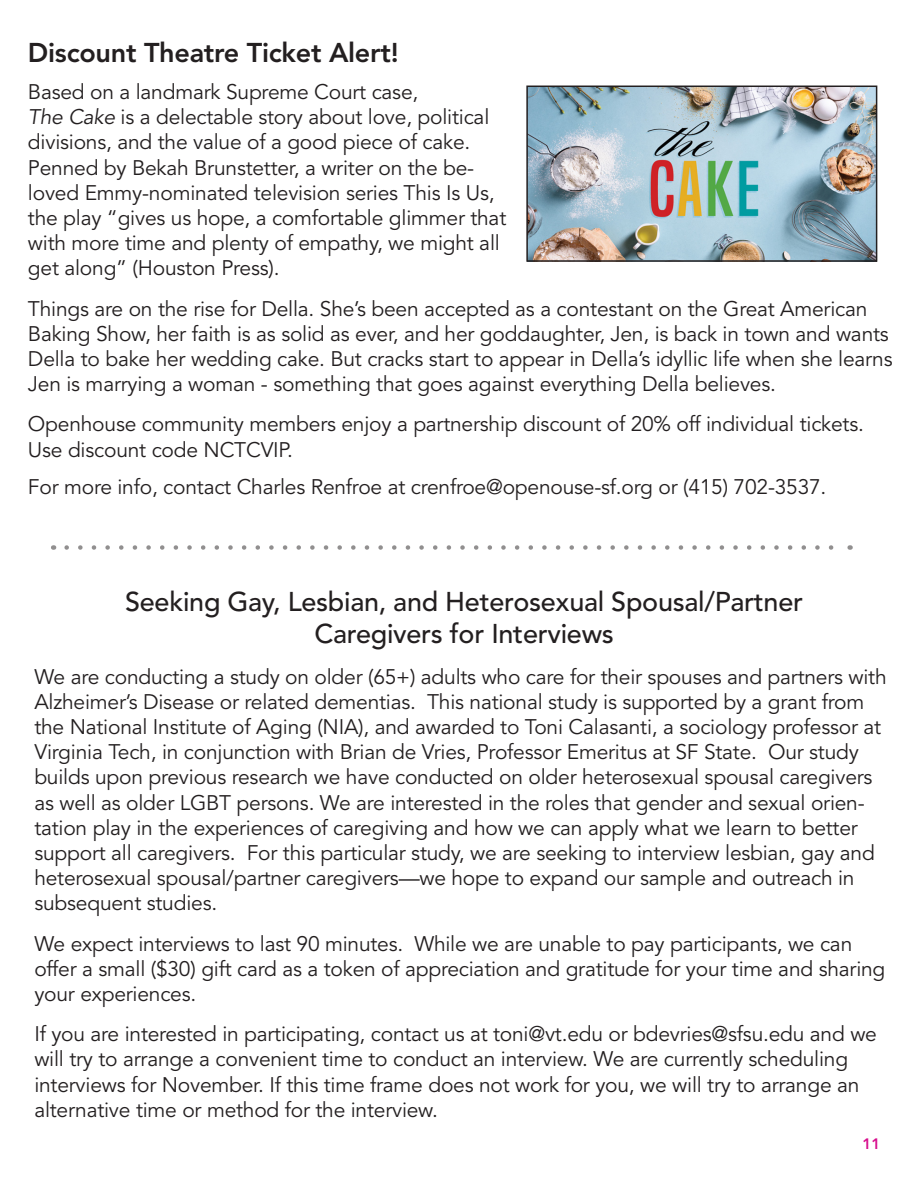
<style>
.page{position:relative;width:918px;height:1188px;background:#fff}
.page>*{position:absolute;margin:0;border:0;box-sizing:border-box;transform-origin:0 0}
.t1{font:500 27px "Avenir";letter-spacing:-.01em;color:#231f20}
.t2{font:800 27px "Avenir";letter-spacing:-.01em;color:#231f20}
.t3{font:21px/25.2px "Avenir";letter-spacing:-.01em;color:#231f20}
.t4{font:800 15px "Avenir";color:#d70c8c}
.s1{font-style:italic}
</style>
<div class="page">
<svg style="left:67px;top:545px;width:767px;height:5px"></svg>
<img style="left:529px;top:89px;width:345px;height:170px">
<div style="left:526px;top:86px;width:351px;height:176px;border:2px solid #231f20"></div>
<p class="t2" style="left:28px;top:36px;width:372px">Discount Theatre Ticket Alert!</p>
<p class="t3" style="left:28px;top:80px;width:392px">Based on a landmark Supreme Court case,</p>
<p class="t3" style="left:28px;top:105px;width:480px"><span class="s1">The Cake</span> is a delectable story about love, political divisions, and the value of a good piece of cake.<br>Penned by Bekah Brunstetter, a writer on the be&shy;loved Emmy-nominated television series This Is Us, the play “gives us hope, a comfortable glimmer that with more time and plenty of empathy, we might all get along” (Houston Press).</p>
<p class="t3" style="left:28px;top:296px;width:866px">Things are on the rise for Della. She’s been accepted as a contestant on the Great American Baking Show, her faith is as solid as ever, and her goddaughter, Jen, is back in town and wants Della to bake her wedding cake. But cracks start to appear in Della’s idyllic life when she learns Jen is marrying a woman - something that goes against everything Della believes.</p>
<p class="t3" style="left:28px;top:412px;width:837px">Openhouse community members enjoy a partnership discount of 20% off individual tickets.<br>Use discount code NCTCVIP.</p>
<p class="t3" style="left:28px;top:475px;width:800px">For more info, contact Charles Renfroe at crenfroe@openouse-sf.org or (415) 702-3537.</p>
<p class="t1" style="left:125px;top:586px;width:679px">Seeking Gay, Lesbian, and Heterosexual Spousal/Partner</p>
<p class="t1" style="left:314px;top:618px;width:301px">Caregivers for Interviews</p>
<p class="t3" style="left:34px;top:664px;width:854px">We are conducting a study on older (65+) adults who care for their spouses and partners with Alzheimer’s Disease or related dementias. This national study is supported by a grant from the National Institute of Aging (NIA), and awarded to Toni Calasanti, a sociology professor at Virginia Tech, in conjunction with Brian de Vries, Professor Emeritus at SF State. Our study builds upon previous research we have conducted on older heterosexual spousal caregivers as well as older LGBT persons. We are interested in the roles that gender and sexual orien&shy;tation play in the experiences of caregiving and how we can apply what we learn to better support all caregivers. For this particular study, we are seeking to interview lesbian, gay and heterosexual spousal/partner caregivers—we hope to expand our sample and outreach in subsequent studies.</p>
<p class="t3" style="left:34px;top:931px;width:853px">We expect interviews to last 90 minutes. While we are unable to pay participants, we can offer a small ($30) gift card as a token of appreciation and gratitude for your time and sharing your experiences.</p>
<p class="t3" style="left:34px;top:1022px;width:844px">If you are interested in participating, contact us at toni@vt.edu or bdevries@sfsu.edu and we will try to arrange a convenient time to conduct an interview. We are currently scheduling interviews for November. If this time frame does not work for you, we will try to arrange an alternative time or method for the interview.</p>
<p class="t4" style="left:862px;top:1135px;width:19px">11</p>
</div>
